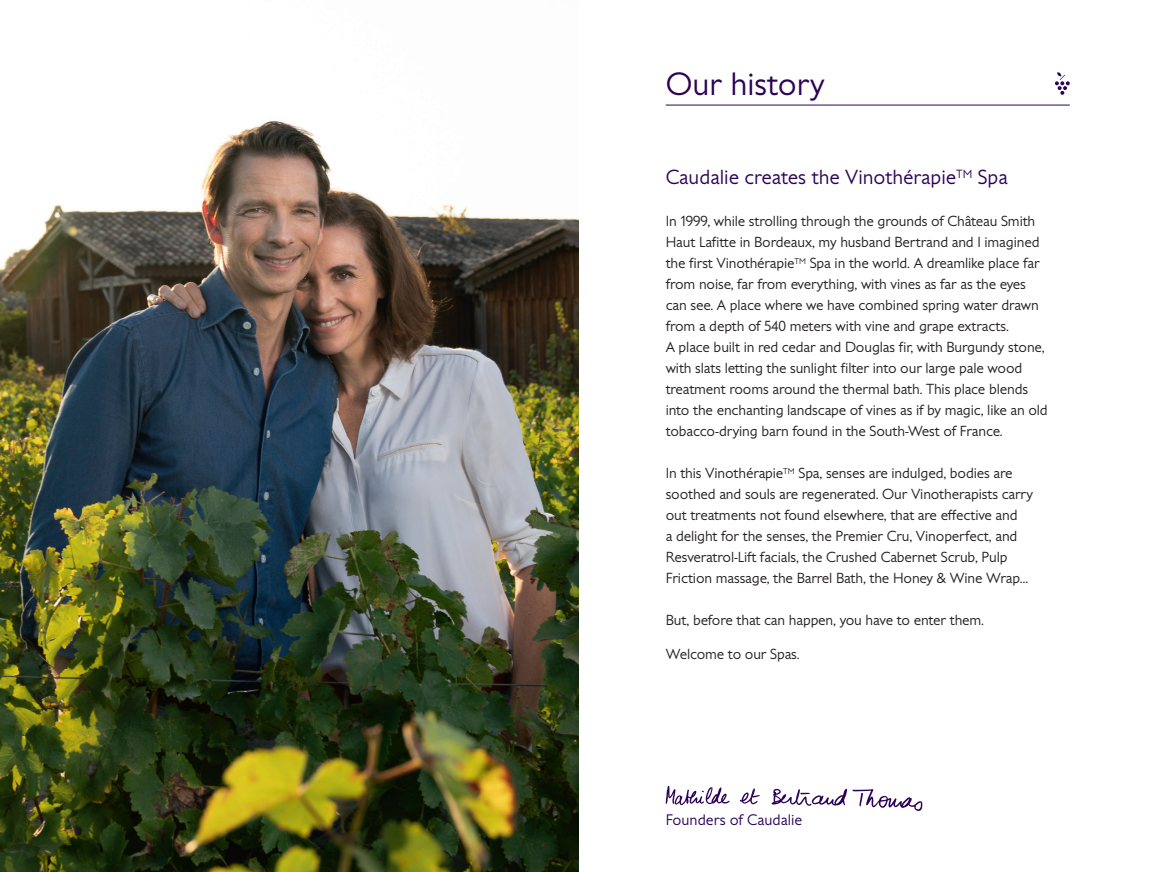
<style>
.page{position:relative;width:1157px;height:872px;background:#fff}
.page>*{position:absolute;margin:0;border:0;box-sizing:border-box;transform-origin:0 0}
.t1{font:28.5px "Caudalie";color:#2c0356}
.t2{font:18px "Caudalie";color:#2c0356}
.t3{font:13.5px "Caudalie";color:#2c0356}
.TXT_COURANT{font:12.9px "Caudalie";letter-spacing:-.01em;color:#231f20}
</style>
<div class="page">
<img style="left:0;top:121px;width:578px;height:751px">
<hr style="left:665px;top:105px;width:404px;height:1px;background:#2c0356">
<svg style="left:665px;top:786px;width:257px;height:25px"></svg>
<svg style="left:1054px;top:72px;width:15px;height:23px"></svg>
<p class="t1" style="left:665px;top:62px;width:160px">Our history</p>
<p class="t2" style="left:665px;top:163px;width:344px">Caudalie creates the Vinothérapie<sup>TM</sup> Spa</p>
<p class="TXT_COURANT" style="left:665px;top:211px;width:371px">In 1999, while strolling through the grounds of Château Smith</p>
<p class="TXT_COURANT" style="left:665px;top:232px;width:375px">Haut Lafitte in Bordeaux, my husband Bertrand and I imagined</p>
<p class="TXT_COURANT" style="left:665px;top:253px;width:375px">the first Vinothérapie<sup>TM</sup> Spa in the world. A dreamlike place far</p>
<p class="TXT_COURANT" style="left:665px;top:274px;width:362px">from noise, far from everything, with vines as far as the eyes</p>
<p class="TXT_COURANT" style="left:665px;top:295px;width:374px">can see. A place where we have combined spring water drawn</p>
<p class="TXT_COURANT" style="left:665px;top:316px;width:345px">from a depth of 540 meters with vine and grape extracts.</p>
<p class="TXT_COURANT" style="left:665px;top:337px;width:380px">A place built in red cedar and Douglas fir, with Burgundy stone,</p>
<p class="TXT_COURANT" style="left:665px;top:358px;width:358px">with slats letting the sunlight filter into our large pale wood</p>
<p class="TXT_COURANT" style="left:665px;top:379px;width:364px">treatment rooms around the thermal bath. This place blends</p>
<p class="TXT_COURANT" style="left:665px;top:400px;width:383px">into the enchanting landscape of vines as if by magic, like an old</p>
<p class="TXT_COURANT" style="left:665px;top:421px;width:338px">tobacco-drying barn found in the South-West of France.</p>
<p class="TXT_COURANT" style="left:665px;top:463px;width:348px">In this Vinothérapie<sup>TM</sup> Spa, senses are indulged, bodies are</p>
<p class="TXT_COURANT" style="left:665px;top:484px;width:369px">soothed and souls are regenerated. Our Vinotherapists carry</p>
<p class="TXT_COURANT" style="left:665px;top:505px;width:353px">out treatments not found elsewhere, that are effective and</p>
<p class="TXT_COURANT" style="left:665px;top:526px;width:353px">a delight for the senses, the Premier Cru, Vinoperfect, and</p>
<p class="TXT_COURANT" style="left:665px;top:547px;width:343px">Resveratrol-Lift facials, the Crushed Cabernet Scrub, Pulp</p>
<p class="TXT_COURANT" style="left:665px;top:568px;width:364px">Friction massage, the Barrel Bath, the Honey &amp; Wine Wrap…</p>
<p class="TXT_COURANT" style="left:665px;top:610px;width:320px">But, before that can happen, you have to enter them.</p>
<p class="TXT_COURANT" style="left:665px;top:644px;width:135px">Welcome to our Spas.</p>
<p class="t3" style="left:665px;top:809px;width:138px">Founders of Caudalie</p>
</div>
